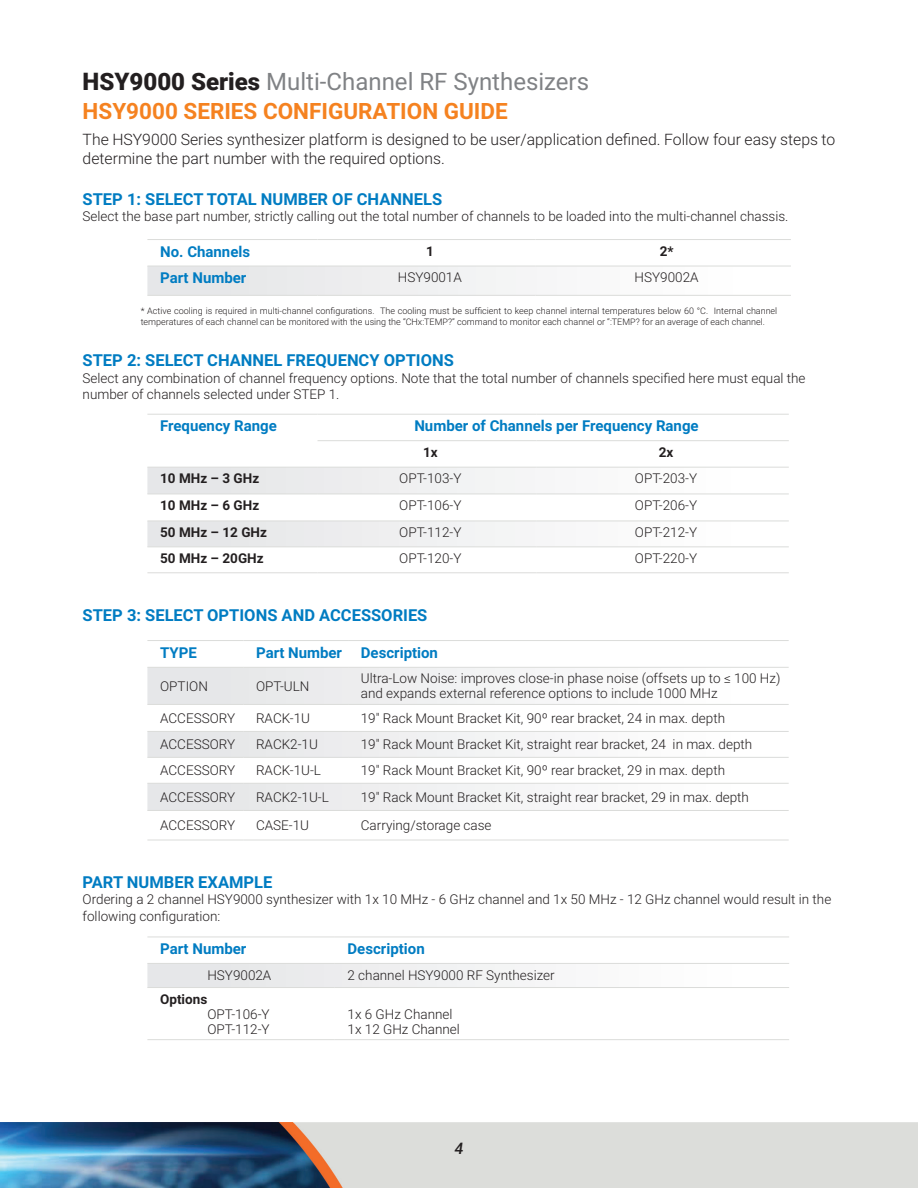
<style>
.page{position:relative;width:918px;height:1188px;background:#fff}
.page>*{position:absolute;margin:0;border:0;box-sizing:border-box;transform-origin:0 0}
.t1{font:24px "Roboto";color:#808285}
.t2{font:700 22.5px "Roboto";color:#f58220}
.t3{font:700 16.5px "Roboto";color:#007cc2}
.t4{font:300 15.75px/19.5px "Roboto";color:#231f20}
.t5{font:italic 500 15.75px "Roboto";color:#231f20}
.t6{font:700 15px "Roboto";color:#007cc2}
.t7{font:300 13.5px/15px "Roboto";color:#231f20}
.t8{font:700 13.5px "Roboto";color:#231f20}
.t9{font:300 9px/10.8px "Roboto";color:#231f20}
.s1{font-weight:900;color:#231f20}
</style>
<div class="page">
<img style="left:0;top:1123px;width:918px;height:65px">
<svg style="left:147px;top:267px;width:493px;height:28px"></svg>
<hr style="left:147px;top:239px;width:171px;height:1px;background:#dbdcda">
<hr style="left:318px;top:239px;width:218px;height:1px;background:#dbdcda">
<hr style="left:536px;top:239px;width:255px;height:1px;background:#dbdcda">
<hr style="left:147px;top:266px;width:171px;height:1px;background:#dbdcda">
<hr style="left:318px;top:266px;width:218px;height:1px;background:#dbdcda">
<hr style="left:536px;top:266px;width:255px;height:1px;background:#dbdcda">
<hr style="left:147px;top:295px;width:171px;height:1px;background:#dbdcda">
<hr style="left:318px;top:295px;width:218px;height:1px;background:#dbdcda">
<hr style="left:536px;top:295px;width:255px;height:1px;background:#dbdcda">
<div style="left:147px;top:964px;width:368px;height:23px;background:#ececee"></div>
<hr style="left:147px;top:937px;width:188px;height:1px;background:#dbdcda">
<hr style="left:335px;top:937px;width:454px;height:1px;background:#dbdcda">
<hr style="left:147px;top:963px;width:188px;height:1px;background:#dbdcda">
<hr style="left:335px;top:963px;width:454px;height:1px;background:#dbdcda">
<hr style="left:147px;top:987px;width:188px;height:1px;background:#dbdcda">
<hr style="left:335px;top:987px;width:454px;height:1px;background:#dbdcda">
<hr style="left:147px;top:1039px;width:188px;height:1px;background:#dbdcda">
<hr style="left:335px;top:1039px;width:454px;height:1px;background:#dbdcda">
<svg style="left:147px;top:468px;width:642px;height:79px"></svg>
<hr style="left:147px;top:414px;width:171px;height:1px;background:#dbdcda">
<hr style="left:318px;top:414px;width:218px;height:1px;background:#dbdcda">
<hr style="left:536px;top:414px;width:253px;height:1px;background:#dbdcda">
<hr style="left:318px;top:440px;width:218px;height:1px;background:#dbdcda">
<hr style="left:536px;top:440px;width:253px;height:1px;background:#dbdcda">
<hr style="left:147px;top:467px;width:171px;height:1px;background:#dbdcda">
<hr style="left:318px;top:467px;width:218px;height:1px;background:#dbdcda">
<hr style="left:536px;top:467px;width:253px;height:1px;background:#dbdcda">
<hr style="left:147px;top:494px;width:171px;height:1px;background:#dbdcda">
<hr style="left:318px;top:494px;width:218px;height:1px;background:#dbdcda">
<hr style="left:536px;top:494px;width:253px;height:1px;background:#dbdcda">
<hr style="left:147px;top:521px;width:171px;height:1px;background:#dbdcda">
<hr style="left:318px;top:521px;width:218px;height:1px;background:#dbdcda">
<hr style="left:536px;top:521px;width:253px;height:1px;background:#dbdcda">
<hr style="left:147px;top:547px;width:171px;height:1px;background:#dbdcda">
<hr style="left:318px;top:547px;width:218px;height:1px;background:#dbdcda">
<hr style="left:536px;top:547px;width:253px;height:1px;background:#dbdcda">
<hr style="left:147px;top:573px;width:171px;height:1px;background:#dbdcda">
<hr style="left:318px;top:573px;width:218px;height:1px;background:#dbdcda">
<hr style="left:536px;top:573px;width:253px;height:1px;background:#dbdcda">
<svg style="left:147px;top:668px;width:471px;height:142px"></svg>
<hr style="left:147px;top:640px;width:96px;height:1px;background:#dbdcda">
<hr style="left:243px;top:640px;width:105px;height:1px;background:#dbdcda">
<hr style="left:348px;top:640px;width:441px;height:1px;background:#dbdcda">
<hr style="left:147px;top:667px;width:96px;height:1px;background:#dbdcda">
<hr style="left:243px;top:667px;width:105px;height:1px;background:#dbdcda">
<hr style="left:348px;top:667px;width:441px;height:1px;background:#dbdcda">
<hr style="left:147px;top:704px;width:96px;height:1px;background:#dbdcda">
<hr style="left:243px;top:704px;width:105px;height:1px;background:#dbdcda">
<hr style="left:348px;top:704px;width:441px;height:1px;background:#dbdcda">
<hr style="left:147px;top:731px;width:96px;height:1px;background:#dbdcda">
<hr style="left:243px;top:731px;width:105px;height:1px;background:#dbdcda">
<hr style="left:348px;top:731px;width:441px;height:1px;background:#dbdcda">
<hr style="left:147px;top:757px;width:96px;height:1px;background:#dbdcda">
<hr style="left:243px;top:757px;width:105px;height:1px;background:#dbdcda">
<hr style="left:348px;top:757px;width:441px;height:1px;background:#dbdcda">
<hr style="left:147px;top:783px;width:96px;height:1px;background:#dbdcda">
<hr style="left:243px;top:783px;width:105px;height:1px;background:#dbdcda">
<hr style="left:348px;top:783px;width:441px;height:1px;background:#dbdcda">
<hr style="left:147px;top:810px;width:96px;height:1px;background:#dbdcda">
<hr style="left:243px;top:810px;width:105px;height:1px;background:#dbdcda">
<hr style="left:348px;top:810px;width:441px;height:1px;background:#dbdcda">
<hr style="left:147px;top:840px;width:96px;height:1px;background:#dbdcda">
<hr style="left:243px;top:840px;width:105px;height:1px;background:#dbdcda">
<hr style="left:348px;top:840px;width:441px;height:1px;background:#dbdcda">
<h1 class="t1" style="left:83px;top:65px;width:508px"><span class="s1">HSY9000 Series</span> Multi-Channel RF Synthesizers</h1>
<h2 class="t2" style="left:83px;top:95px;width:427px">HSY9000 SERIES CONFIGURATION GUIDE</h2>
<p class="t4" style="left:83px;top:129px;width:754px">The HSY9000 Series synthesizer platform is designed to be user/application defined. Follow four easy steps to determine the part number with the required options.</p>
<p class="t3" style="left:83px;top:187px;width:361px">STEP 1: SELECT TOTAL NUMBER OF CHANNELS</p>
<p class="t7" style="left:83px;top:208px;width:707px">Select the base part number, strictly calling out the total number of channels to be loaded into the multi-channel chassis.</p>
<p class="t6" style="left:160px;top:241px;width:92px">No. Channels</p>
<p class="t8" style="left:426px;top:241px;width:9px">1</p>
<p class="t8" style="left:660px;top:241px;width:15px">2*</p>
<p class="t6" style="left:160px;top:267px;width:88px">Part Number</p>
<p class="t7" style="left:398px;top:269px;width:65px">HSY9001A</p>
<p class="t7" style="left:635px;top:269px;width:65px">HSY9002A</p>
<p class="t9" style="left:141px;top:305px;width:638px">* Active cooling is required in multi-channel configurations. The cooling must be sufficient to keep channel internal temperatures below 60 °C. Internal channel temperatures of each channel can be monitored with the using the “CHx:TEMP?” command to monitor each channel or “:TEMP? for an average of each channel.</p>
<p class="t3" style="left:83px;top:349px;width:373px">STEP 2: SELECT CHANNEL FREQUENCY OPTIONS</p>
<p class="t7" style="left:83px;top:369px;width:724px;line-height:16.5px">Select any combination of channel frequency options. Note that the total number of channels specified here must equal the number of channels selected under STEP 1.</p>
<p class="t6" style="left:160px;top:416px;width:118px">Frequency Range</p>
<p class="t6" style="left:414px;top:416px;width:286px">Number of Channels per Frequency Range</p>
<p class="t8" style="left:423px;top:443px;width:16px">1x</p>
<p class="t8" style="left:659px;top:443px;width:16px">2x</p>
<p class="t8" style="left:160px;top:469px;width:101px">10 MHz – 3 GHz</p>
<p class="t7" style="left:399px;top:470px;width:64px">OPT-103-Y</p>
<p class="t7" style="left:635px;top:470px;width:64px">OPT-203-Y</p>
<p class="t8" style="left:160px;top:496px;width:101px">10 MHz – 6 GHz</p>
<p class="t7" style="left:399px;top:497px;width:64px">OPT-106-Y</p>
<p class="t7" style="left:635px;top:497px;width:64px">OPT-206-Y</p>
<p class="t8" style="left:160px;top:523px;width:108px">50 MHz – 12 GHz</p>
<p class="t7" style="left:399px;top:524px;width:64px">OPT-112-Y</p>
<p class="t7" style="left:635px;top:524px;width:64px">OPT-212-Y</p>
<p class="t8" style="left:160px;top:549px;width:105px">50 MHz – 20GHz</p>
<p class="t7" style="left:399px;top:550px;width:64px">OPT-120-Y</p>
<p class="t7" style="left:635px;top:550px;width:64px">OPT-220-Y</p>
<p class="t3" style="left:83px;top:604px;width:346px">STEP 3: SELECT OPTIONS AND ACCESSORIES</p>
<p class="t6" style="left:160px;top:642px;width:38px">TYPE</p>
<p class="t6" style="left:256px;top:642px;width:183px">Part Number Description</p>
<p class="t7" style="left:160px;top:678px;width:49px">OPTION</p>
<p class="t7" style="left:256px;top:678px;width:55px">OPT-ULN</p>
<p class="t7" style="left:361px;top:671px;width:421px">Ultra-Low Noise: improves close-in phase noise (offsets up to ≤ 100 Hz) and expands external reference options to include 1000 MHz</p>
<p class="t7" style="left:160px;top:710px;width:77px">ACCESSORY</p>
<p class="t7" style="left:256px;top:710px;width:55px">RACK-1U</p>
<p class="t7" style="left:361px;top:710px;width:366px">19" Rack Mount Bracket Kit, 90º rear bracket, 24 in max. depth</p>
<p class="t7" style="left:160px;top:737px;width:77px">ACCESSORY</p>
<p class="t7" style="left:256px;top:737px;width:63px">RACK2-1U</p>
<p class="t7" style="left:361px;top:737px;width:393px">19" Rack Mount Bracket Kit, straight rear bracket, 24 in max. depth</p>
<p class="t7" style="left:160px;top:763px;width:77px">ACCESSORY</p>
<p class="t7" style="left:256px;top:763px;width:66px">RACK-1U-L</p>
<p class="t7" style="left:361px;top:763px;width:366px">19" Rack Mount Bracket Kit, 90º rear bracket, 29 in max. depth</p>
<p class="t7" style="left:160px;top:789px;width:77px">ACCESSORY</p>
<p class="t7" style="left:256px;top:789px;width:74px">RACK2-1U-L</p>
<p class="t7" style="left:361px;top:789px;width:390px">19" Rack Mount Bracket Kit, straight rear bracket, 29 in max. depth</p>
<p class="t7" style="left:160px;top:818px;width:77px">ACCESSORY</p>
<p class="t7" style="left:256px;top:818px;width:55px">CASE-1U</p>
<p class="t7" style="left:361px;top:818px;width:132px">Carrying/storage case</p>
<p class="t3" style="left:83px;top:870px;width:191px">PART NUMBER EXAMPLE</p>
<p class="t7" style="left:83px;top:891px;width:750px;line-height:16.5px">Ordering a 2 channel HSY9000 synthesizer with 1x 10 MHz - 6 GHz channel and 1x 50 MHz - 12 GHz channel would result in the following configuration:</p>
<p class="t6" style="left:160px;top:938px;width:88px">Part Number</p>
<p class="t6" style="left:348px;top:938px;width:79px">Description</p>
<p class="t7" style="left:207px;top:967px;width:65px">HSY9002A</p>
<p class="t7" style="left:348px;top:967px;width:209px">2 channel HSY9000 RF Synthesizer</p>
<p class="t8" style="left:160px;top:989px;width:49px">Options</p>
<p class="t7" style="left:207px;top:1006px;width:64px">OPT-106-Y<br>OPT-112-Y</p>
<p class="t7" style="left:348px;top:1006px;width:114px">1x 6 GHz Channel<br>1x 12 GHz Channel</p>
<p class="t5" style="left:455px;top:1138px;width:10px">4</p>
</div>
